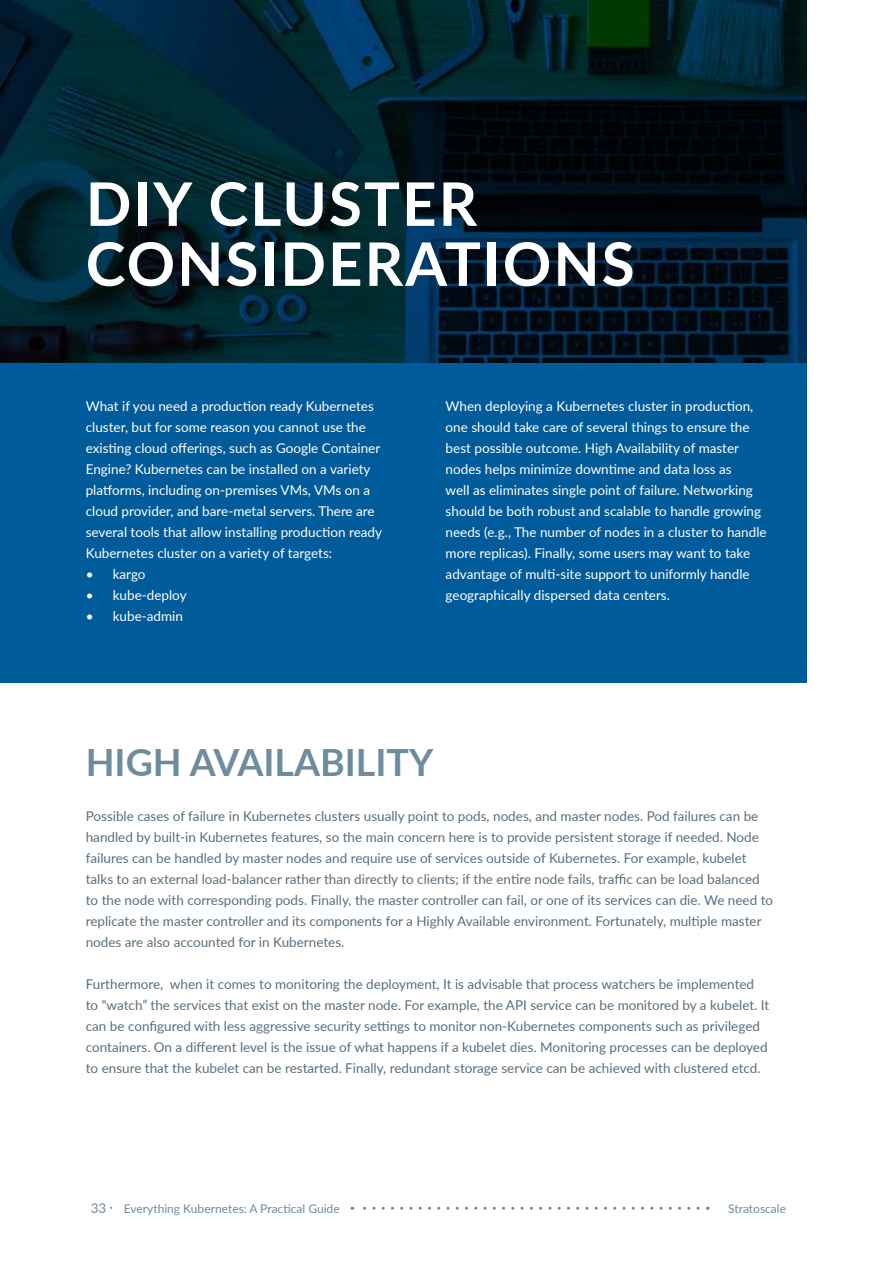
<style>
.page{position:relative;width:893px;height:1263px;background:#fff}
.page>*{position:absolute;margin:0;border:0;box-sizing:border-box;transform-origin:0 0}
.t1{font:700 60px/60px "Lato";letter-spacing:.035em;color:#fff}
.t2{font:700 37.5px "Lato";color:#6d8d9e}
.t3{font:13.5px/21px "Lato";color:#596f7e}
.t4{font:13.5px/21px "Lato";color:#fff}
.t5{font:13.5px "Lato";color:#6d8d9e}
.t6{font:12px "Lato";color:#6d8d9e}
</style>
<div class="page">
<div style="left:0;top:336px;width:806px;height:346px;background:#005b9a"></div>
<img style="left:0;top:0;width:806px;height:362px">
<svg style="left:352px;top:1207px;width:346px;height:3px"></svg>
<h1 class="t1" style="left:86px;top:171px;width:550px">DIY CLUSTER<br>CONSIDERATIONS</h1>
<p class="t4" style="left:86px;top:395px;width:298px">What if you need a production ready Kubernetes cluster, but for some reason you cannot use the existing cloud offerings, such as Google Container Engine? Kubernetes can be installed on a variety platforms, including on-premises VMs, VMs on a cloud provider, and bare-metal servers. There are several tools that allow installing production ready Kubernetes cluster on a variety of targets:</p>
<p class="t4" style="left:86px;top:563px;width:61px">• kargo</p>
<p class="t4" style="left:86px;top:584px;width:102px">• kube-deploy</p>
<p class="t4" style="left:86px;top:605px;width:99px">• kube-admin</p>
<p class="t4" style="left:446px;top:395px;width:323px">When deploying a Kubernetes cluster in production, one should take care of several things to ensure the best possible outcome. High Availability of master nodes helps minimize downtime and data loss as<br>well as eliminates single point of failure. Networking should be both robust and scalable to handle growing needs (e.g., The number of nodes in a cluster to handle more replicas). Finally, some users may want to take advantage of multi-site support to uniformly handle geographically dispersed data centers.</p>
<h2 class="t2" style="left:86px;top:734px;width:349px">HIGH AVAILABILITY</h2>
<p class="t3" style="left:86px;top:804px;width:689px">Possible cases of failure in Kubernetes clusters usually point to pods, nodes, and master nodes. Pod failures can be handled by built-in Kubernetes features, so the main concern here is to provide persistent storage if needed. Node failures can be handled by master nodes and require use of services outside of Kubernetes. For example, kubelet talks to an external load-balancer rather than directly to clients; if the entire node fails, traffic can be load balanced to the node with corresponding pods. Finally, the master controller can fail, or one of its services can die. We need to replicate the master controller and its components for a Highly Available environment. Fortunately, multiple master nodes are also accounted for in Kubernetes.</p>
<p class="t3" style="left:86px;top:973px;width:685px">Furthermore, when it comes to monitoring the deployment, It is advisable that process watchers be implemented to “watch” the services that exist on the master node. For example, the API service can be monitored by a kubelet. It can be configured with less aggressive security settings to monitor non-Kubernetes components such as privileged containers. On a different level is the issue of what happens if a kubelet dies. Monitoring processes can be deployed to ensure that the kubelet can be restarted. Finally, redundant storage service can be achieved with clustered etcd.</p>
<p class="t5" style="left:91px;top:1198px;width:17px">33</p>
<p class="t6" style="left:124px;top:1200px;width:217px">Everything Kubernetes: A Practical Guide</p>
<p class="t6" style="left:728px;top:1200px;width:59px">Stratoscale</p>
</div>
